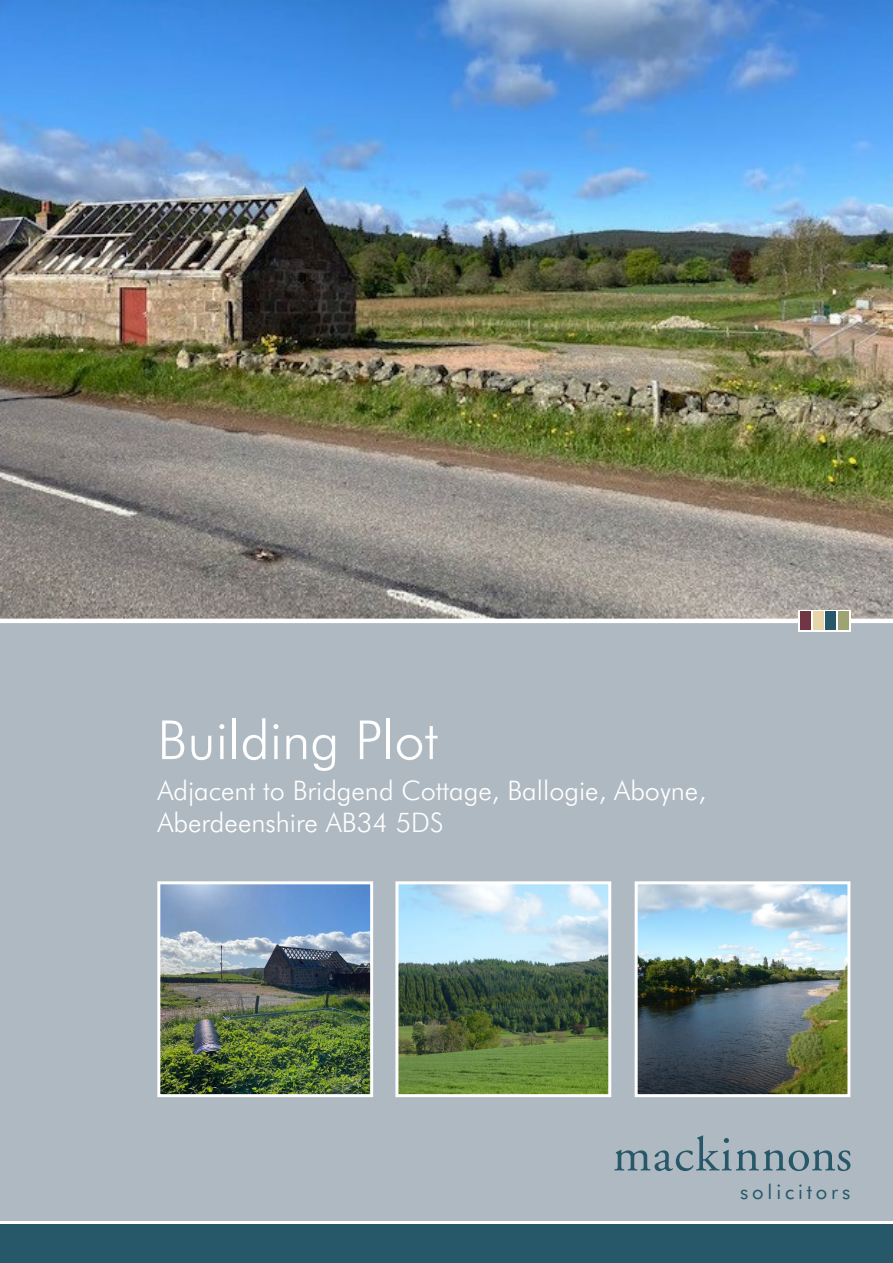
<style>
.page{position:relative;width:893px;height:1263px;background:#fff}
.page>*{position:absolute;margin:0;border:0;box-sizing:border-box;transform-origin:0 0}
.Address_1{font:300 54px "Futura BT";color:#fff}
.Address_2{font:300 27px/32.4px "Futura BT";color:#fff}
.t1{font:20.25px "Futura BT";letter-spacing:.19em;color:#275869}
</style>
<div class="page">
<div style="left:0;top:1225px;width:893px;height:38px;background:#275869"></div>
<div style="left:0;top:621px;width:893px;height:599px;background:#aeb9c2"></div>
<svg style="left:614px;top:1135px;width:236px;height:36px"></svg>
<img style="left:399px;top:885px;width:208px;height:208px">
<div style="left:395px;top:881px;width:216px;height:216px;border:3px solid #fff"></div>
<img style="left:161px;top:885px;width:208px;height:208px">
<div style="left:157px;top:881px;width:216px;height:216px;border:3px solid #fff"></div>
<img style="left:639px;top:885px;width:207px;height:208px">
<div style="left:635px;top:881px;width:215px;height:216px;border:3px solid #fff"></div>
<img style="left:0;top:0;width:893px;height:619px">
<hr style="left:0;top:619px;width:893px;height:4px;background:#fff">
<svg style="left:798px;top:610px;width:52px;height:21px"></svg>
<div style="left:838px;top:612px;width:11px;height:18px;background:#9ea374"></div>
<div style="left:825px;top:612px;width:11px;height:18px;background:#275869"></div>
<div style="left:813px;top:612px;width:10px;height:18px;background:#e8d4aa"></div>
<div style="left:800px;top:612px;width:11px;height:18px;background:#6f3743"></div>
<p class="Address_1" style="left:157px;top:707px;width:282px">Building Plot</p>
<p class="Address_2" style="left:157px;top:774px;width:550px">Adjacent to Bridgend Cottage, Ballogie, Aboyne,<br>Aberdeenshire AB34 5DS</p>
<p class="t1" style="left:740px;top:1179px;width:112px">solicitors</p>
</div>
